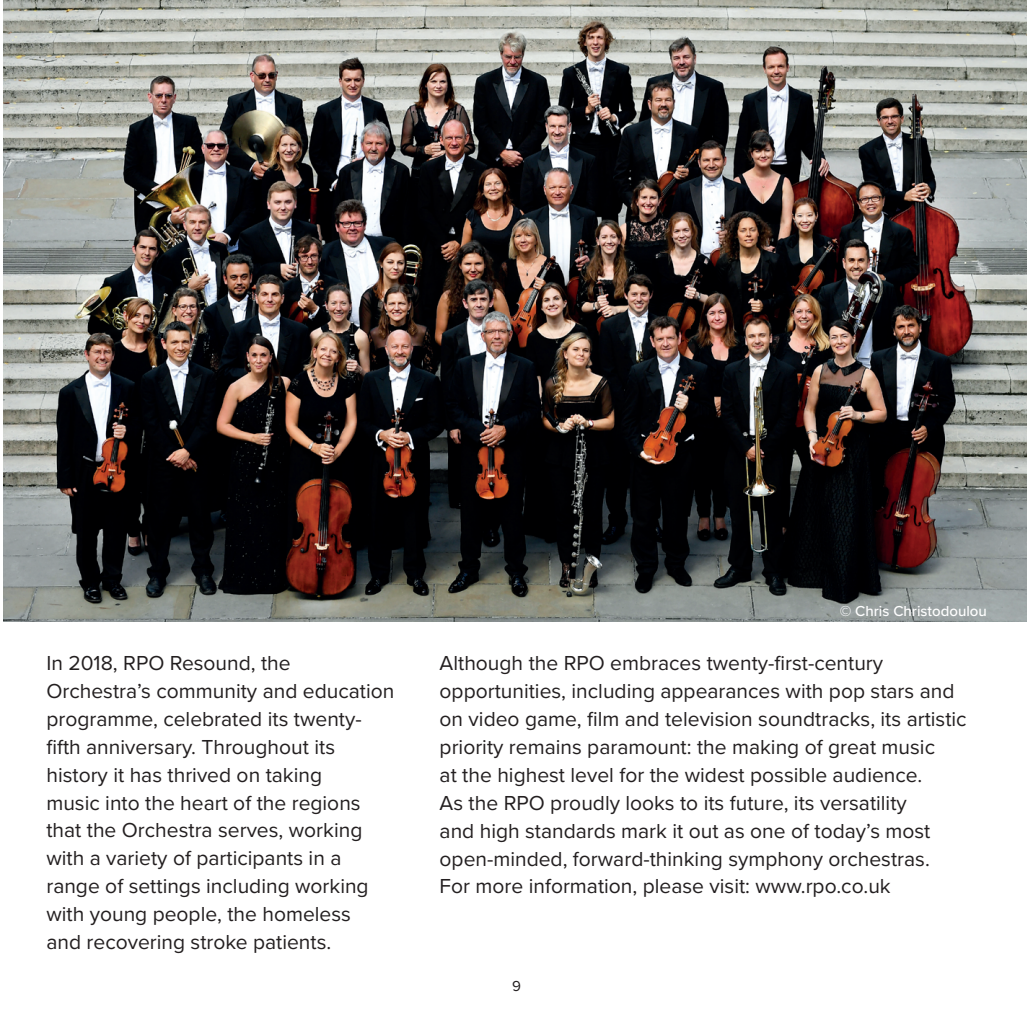
<style>
.page{position:relative;width:1027px;height:1019px;background:#fff}
.page>*{position:absolute;margin:0;border:0;box-sizing:border-box;transform-origin:0 0}
.t1{font:21px/27.9px "Proxima Nova";color:#231f20}
.t2{font:500 15px "Proxima Nova";color:#fff}
.t3{font:15px "Proxima Nova";color:#231f20}
</style>
<div class="page">
<img style="left:4px;top:0;width:1022px;height:621px">
<p class="t2" style="left:839px;top:599px;width:149px">© Chris Christodoulou</p>
<p class="t1" style="left:46px;top:648px;width:349px">In 2018, RPO Resound, the Orchestra’s community and education programme, celebrated its twenty&shy;fifth anniversary. Throughout its history it has thrived on taking<br>music into the heart of the regions that the Orchestra serves, working with a variety of participants in a range of settings including working with young people, the homeless<br>and recovering stroke patients.</p>
<p class="t1" style="left:439px;top:648px;width:528px">Although the RPO embraces twenty-first-century opportunities, including appearances with pop stars and on video game, film and television soundtracks, its artistic priority remains paramount: the making of great music<br>at the highest level for the widest possible audience.<br>As the RPO proudly looks to its future, its versatility<br>and high standards mark it out as one of today’s most open-minded, forward-thinking symphony orchestras.<br>For more information, please visit: www.rpo.co.uk</p>
<p class="t3" style="left:512px;top:975px;width:10px">9</p>
</div>
